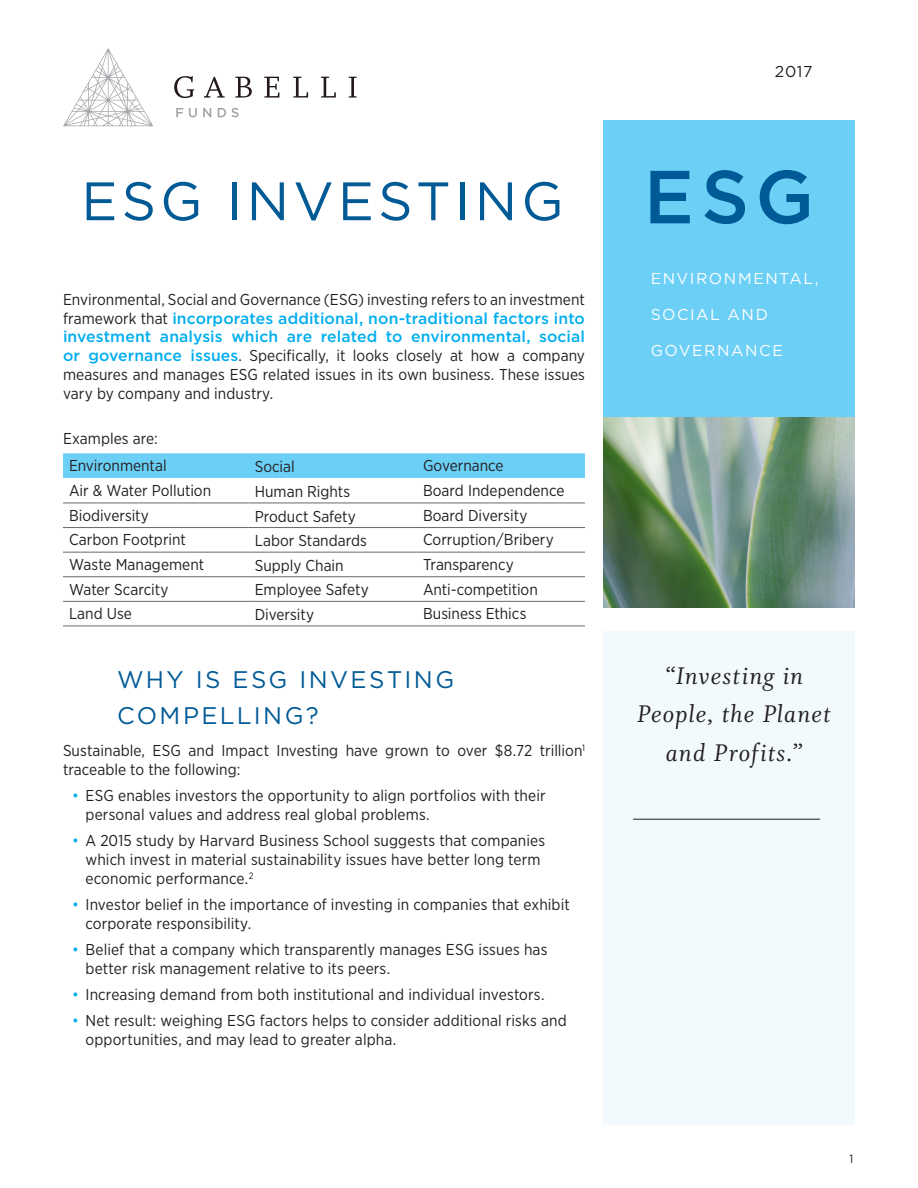
<style>
.page{position:relative;width:918px;height:1188px;background:#fff}
.page>*{position:absolute;margin:0;border:0;box-sizing:border-box;transform-origin:0 0}
.t1{font:500 75px "Gotham";color:#005a96}
.t2{font:54px "Gotham";letter-spacing:.075em;color:#005a96}
.MainText{font:27px/38.8px "Whitman Italic LF";letter-spacing:.04em;color:#231f20;text-align:center}
.Paragraph_Style_4{font:24px/36px "Gotham";letter-spacing:.1em;color:#005a96}
.mainNew{font:15.75px/18.8px "Gotham Narrow";letter-spacing:.005em;color:#231f20}
.TbodyLeft{font:15.75px "Gotham Narrow";color:#231f20}
.t3{font:15.75px "Gotham";letter-spacing:.095em;color:#fff}
.MainText-2{font:15.75px "Gotham";color:#231f20}
.bio{font:12px "Gotham Narrow";color:#231f20}
.s1{font-family:"Gotham";font-weight:500;color:#00aeef}
.s2{color:#00aeef}
</style>
<div class="page">
<img style="left:603px;top:417px;width:252px;height:191px">
<div style="left:603px;top:120px;width:252px;height:297px;background:#6bcff6"></div>
<div style="left:603px;top:632px;width:252px;height:493px;background:#f2fafe"></div>
<div style="left:63px;top:453px;width:522px;height:25px;background:#6bcff6"></div>
<hr style="left:63px;top:503px;width:186px;height:1px;background:#69696c">
<hr style="left:249px;top:503px;width:168px;height:1px;background:#69696c">
<hr style="left:417px;top:503px;width:168px;height:1px;background:#69696c">
<hr style="left:63px;top:527px;width:186px;height:1px;background:#69696c">
<hr style="left:249px;top:527px;width:168px;height:1px;background:#69696c">
<hr style="left:417px;top:527px;width:168px;height:1px;background:#69696c">
<hr style="left:63px;top:552px;width:186px;height:1px;background:#69696c">
<hr style="left:249px;top:552px;width:168px;height:1px;background:#69696c">
<hr style="left:417px;top:552px;width:168px;height:1px;background:#69696c">
<hr style="left:63px;top:576px;width:186px;height:1px;background:#69696c">
<hr style="left:249px;top:576px;width:168px;height:1px;background:#69696c">
<hr style="left:417px;top:576px;width:168px;height:1px;background:#69696c">
<hr style="left:63px;top:601px;width:186px;height:1px;background:#69696c">
<hr style="left:249px;top:601px;width:168px;height:1px;background:#69696c">
<hr style="left:417px;top:601px;width:168px;height:1px;background:#69696c">
<hr style="left:63px;top:626px;width:186px;height:1px;background:#69696c">
<hr style="left:249px;top:626px;width:168px;height:1px;background:#69696c">
<hr style="left:417px;top:626px;width:168px;height:1px;background:#69696c">
<hr style="left:633px;top:819px;width:187px;height:1px;background:#231f20">
<svg style="left:63px;top:48px;width:90px;height:78px"></svg>
<svg style="left:204px;top:77px;width:21px;height:21px"></svg>
<svg style="left:235px;top:77px;width:17px;height:21px"></svg>
<svg style="left:264px;top:77px;width:15px;height:21px"></svg>
<svg style="left:293px;top:77px;width:15px;height:21px"></svg>
<svg style="left:321px;top:77px;width:15px;height:21px"></svg>
<svg style="left:349px;top:77px;width:8px;height:21px"></svg>
<svg style="left:174px;top:76px;width:20px;height:22px"></svg>
<svg style="left:176px;top:108px;width:7px;height:9px"></svg>
<svg style="left:189px;top:108px;width:8px;height:9px"></svg>
<svg style="left:203px;top:108px;width:8px;height:9px"></svg>
<svg style="left:218px;top:108px;width:21px;height:9px"></svg>
<p class="t2" style="left:81px;top:167px;width:484px">ESG INVESTING</p>
<p class="mainNew" style="left:63px;top:290px;width:524px;text-align:justify">Environmental, Social and Governance (ESG) investing refers to an investment framework that <span class="s1">incorporates additional, non-traditional factors into investment analysis which are related to environmental, social or governance issues</span>. Specifically, it looks closely at how a company measures and manages ESG related issues in its own business. These issues vary by company and industry.</p>
<p class="mainNew" style="left:63px;top:428px;width:96px">Examples are:</p>
<p class="TbodyLeft" style="left:69px;top:456px;width:99px">Environmental</p>
<p class="TbodyLeft" style="left:255px;top:457px;width:42px">Social</p>
<p class="TbodyLeft" style="left:423px;top:456px;width:82px">Governance</p>
<p class="TbodyLeft" style="left:69px;top:480px;width:144px">Air &amp; Water Pollution</p>
<p class="TbodyLeft" style="left:255px;top:481px;width:97px">Human Rights</p>
<p class="TbodyLeft" style="left:423px;top:480px;width:143px">Board Independence</p>
<p class="TbodyLeft" style="left:69px;top:505px;width:81px">Biodiversity</p>
<p class="TbodyLeft" style="left:255px;top:506px;width:103px">Product Safety</p>
<p class="TbodyLeft" style="left:423px;top:505px;width:106px">Board Diversity</p>
<p class="TbodyLeft" style="left:69px;top:530px;width:118px">Carbon Footprint</p>
<p class="TbodyLeft" style="left:255px;top:531px;width:114px">Labor Standards</p>
<p class="TbodyLeft" style="left:423px;top:530px;width:132px">Corruption/Bribery</p>
<p class="TbodyLeft" style="left:69px;top:555px;width:137px">Waste Management</p>
<p class="TbodyLeft" style="left:255px;top:555px;width:90px">Supply Chain</p>
<p class="TbodyLeft" style="left:423px;top:555px;width:92px">Transparency</p>
<p class="TbodyLeft" style="left:69px;top:579px;width:101px">Water Scarcity</p>
<p class="TbodyLeft" style="left:255px;top:580px;width:116px">Employee Safety</p>
<p class="TbodyLeft" style="left:423px;top:579px;width:116px">Anti-competition</p>
<p class="TbodyLeft" style="left:69px;top:604px;width:65px">Land Use</p>
<p class="TbodyLeft" style="left:255px;top:605px;width:61px">Diversity</p>
<p class="TbodyLeft" style="left:423px;top:604px;width:105px">Business Ethics</p>
<p class="Paragraph_Style_4" style="left:117px;top:661px;width:339px">WHY IS ESG INVESTING<br>COMPELLING?</p>
<p class="mainNew" style="left:63px;top:741px;width:524px">Sustainable, ESG and Impact Investing have grown to over $8.72 trillion<sup>1 </sup>traceable to the following:</p>
<p class="mainNew" style="left:86px;top:786px;width:462px;text-indent:-14px"><span class="s2">•</span> ESG enables investors the opportunity to align portfolios with their personal values and address real global problems.</p>
<p class="mainNew" style="left:86px;top:831px;width:461px;text-indent:-14px"><span class="s2">•</span> A 2015 study by Harvard Business School suggests that companies which invest in material sustainability issues have better long term economic performance.<sup>2</sup></p>
<p class="mainNew" style="left:86px;top:895px;width:486px;text-indent:-14px"><span class="s2">•</span> Investor belief in the importance of investing in companies that exhibit corporate responsibility.</p>
<p class="mainNew" style="left:86px;top:940px;width:463px;text-indent:-14px"><span class="s2">•</span> Belief that a company which transparently manages ESG issues has better risk management relative to its peers.</p>
<p class="mainNew" style="left:72px;top:985px;width:474px"><span class="s2">•</span> Increasing demand from both institutional and individual investors.</p>
<p class="mainNew" style="left:86px;top:1011px;width:483px;text-indent:-14px"><span class="s2">•</span> Net result: weighing ESG factors helps to consider additional risks and opportunities, and may lead to greater alpha.</p>
<p class="MainText-2" style="left:775px;top:61px;width:39px">2017</p>
<p class="t1" style="left:644px;top:148px;width:172px">ESG</p>
<p class="t3" style="left:651px;top:268px;width:170px">ENVIRONMENTAL,</p>
<p class="t3" style="left:651px;top:304px;width:119px">SOCIAL AND</p>
<p class="t3" style="left:651px;top:340px;width:134px">GOVERNANCE</p>
<p class="MainText" style="left:637px;top:657px;width:195px">“Investing in<br>People, the Planet and Profits.”</p>
<p class="bio" style="left:849px;top:1151px;width:5px">1</p>
</div>
